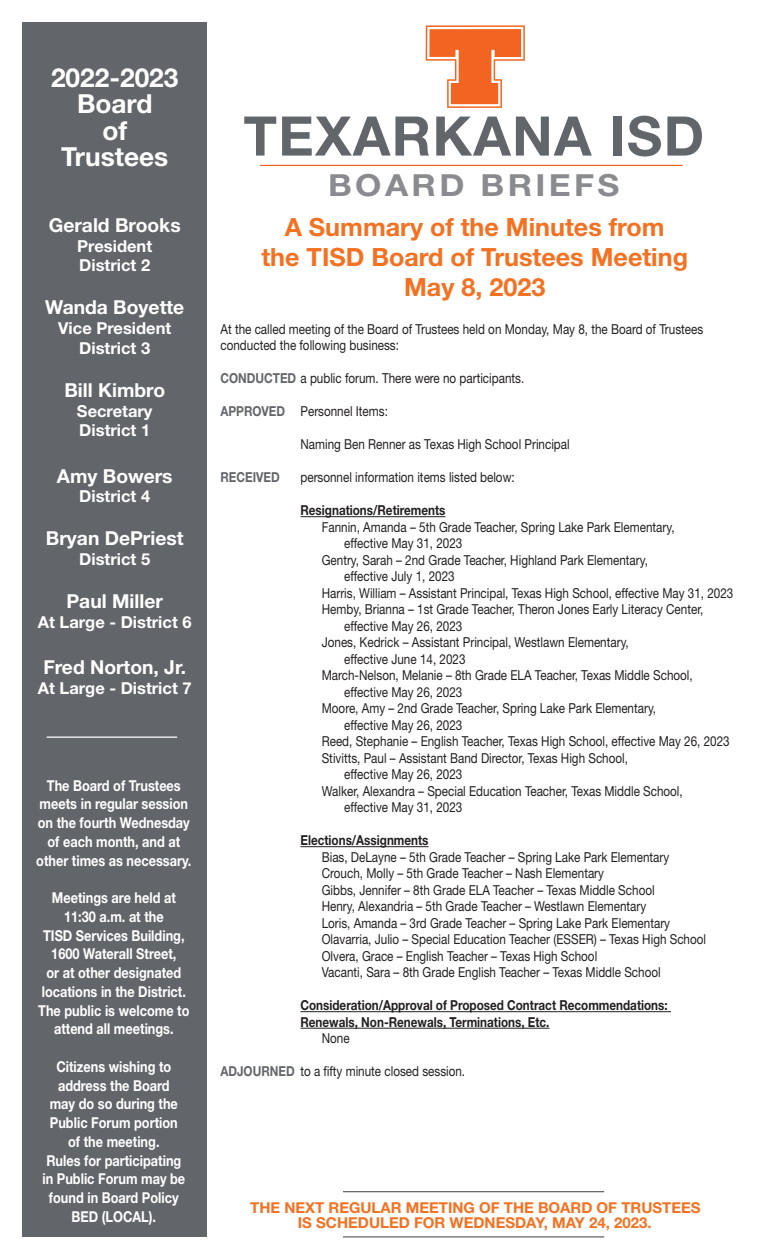
<style>
.page{position:relative;width:765px;height:1260px;background:#fff}
.page>*{position:absolute;margin:0;border:0;box-sizing:border-box;transform-origin:0 0}
.t1{font:700 54.62px "Helvetica Neue LT Std";letter-spacing:.025em;color:#62656a}
.t2{font:700 30.38px "Helvetica Neue LT Std";letter-spacing:.1em;color:#898b8e;scale:1.11 1}
.t3{font:700 26.25px/26.2px "Helvetica Neue LT Std";color:#fff;text-align:center}
.t4{font:700 25.12px/30.1px "Helvetica Neue LT Std";color:#f37121;text-align:center}
.t5{font:700 19.25px "Helvetica Neue LT Std";color:#fff}
.t6{font:700 16.5px/19.8px "Helvetica Neue LT Std";color:#fff}
.t7{font:700 15px/18.8px "Helvetica Neue LT Std";color:#fff;text-align:center;scale:.85 1}
.t8{font:700 15px/15px "Helvetica Neue LT Std";color:#f37121;text-align:center}
.t9{font:13.75px/16.5px "Helvetica Neue LT Std";color:#231f20;scale:.85 1}
.t10{font:700 13.75px/16.5px "Helvetica Neue LT Std";color:#231f20;scale:.85 1}
.t11{font:700 13.75px "Helvetica Neue LT Std";color:#62656a;scale:.85 1}
.s1{font-weight:700;color:#62656a}
</style>
<div class="page">
<hr style="left:300px;top:516px;width:145px;height:1px;background:#231f20">
<hr style="left:300px;top:846px;width:129px;height:1px;background:#231f20">
<hr style="left:300px;top:1011px;width:371px;height:1px;background:#231f20">
<hr style="left:300px;top:1028px;width:250px;height:1px;background:#231f20">
<svg style="left:425px;top:25px;width:100px;height:83px"></svg>
<hr style="left:260px;top:165px;width:423px;height:1px;background:#f26421">
<div style="left:22px;top:22px;width:185px;height:1216px;background:#62656a"></div>
<hr style="left:47px;top:737px;width:130px;height:1px;background:#fff">
<hr style="left:343px;top:1191px;width:261px;height:1px;background:#62656a">
<hr style="left:343px;top:1236px;width:261px;height:2px;background:#62656a">
<h3 class="t3" style="left:51px;top:64px;width:129px">2022-2023<br>Board<br>of<br>Trustees</h3>
<h3 class="t5" style="left:49px;top:213px;width:133px">Gerald Brooks</h3>
<p class="t6" style="left:77px;top:236px;width:76px">President<br>District 2</p>
<h3 class="t5" style="left:45px;top:296px;width:141px">Wanda Boyette</h3>
<p class="t6" style="left:58px;top:318px;width:115px;text-align:center">Vice President<br>District 3</p>
<h3 class="t5" style="left:64px;top:378px;width:102px">Bill Kimbro</h3>
<p class="t6" style="left:77px;top:401px;width:77px">Secretary<br>District 1</p>
<h3 class="t5" style="left:57px;top:464px;width:117px">Amy Bowers</h3>
<p class="t6" style="left:79px;top:486px;width:72px">District 4</p>
<h3 class="t5" style="left:46px;top:527px;width:139px">Bryan DePriest</h3>
<p class="t6" style="left:79px;top:549px;width:72px">District 5</p>
<h3 class="t5" style="left:66px;top:589px;width:98px">Paul Miller</h3>
<p class="t6" style="left:38px;top:612px;width:155px">At Large - District 6</p>
<h3 class="t5" style="left:43px;top:655px;width:144px">Fred Norton, Jr.</h3>
<p class="t6" style="left:38px;top:678px;width:155px">At Large - District 7</p>
<p class="t7" style="left:36px;top:776px;width:184px">The Board of Trustees meets in regular session on the fourth Wednesday of each month, and at other times as necessary.</p>
<p class="t7" style="left:38px;top:888px;width:179px">Meetings are held at<br>11:30 a.m. at the<br>TISD Services Building,<br>1600 Waterall Street,<br>or at other designated locations in the District.<br>The public is welcome to attend all meetings.</p>
<p class="t7" style="left:42px;top:1057px;width:169px">Citizens wishing to address the Board<br>may do so during the<br>Public Forum portion of the meeting.<br>Rules for participating in Public Forum may be found in Board Policy<br>BED (LOCAL).</p>
<h1 class="t1" style="left:244px;top:102px;width:462px">TEXARKANA ISD</h1>
<h2 class="t2" style="left:328px;top:166px;width:264px">BOARD BRIEFS</h2>
<h3 class="t4" style="left:261px;top:211px;width:428px">A Summary of the Minutes from<br>the TISD Board of Trustees Meeting<br>May 8, 2023</h3>
<p class="t9" style="left:220px;top:320px;width:569px">At the called meeting of the Board of Trustees held on Monday, May 8, the Board of Trustees conducted the following business:</p>
<p class="t9" style="left:220px;top:370px;width:359px"><span class="s1">CONDUCTED</span> a public forum. There were no participants.</p>
<p class="t9" style="left:220px;top:403px;width:199px"><span class="s1">APPROVED</span> Personnel Items:</p>
<p class="t9" style="left:301px;top:436px;width:318px">Naming Ben Renner as Texas High School Principal</p>
<p class="t11" style="left:220px;top:469px;width:71px">RECEIVED</p>
<p class="t9" style="left:301px;top:469px;width:254px">personnel information items listed below:</p>
<p class="t10" style="left:301px;top:502px;width:172px">Resignations/Retirements</p>
<p class="t9" style="left:322px;top:518px;width:417px">Fannin, Amanda – 5th Grade Teacher, Spring Lake Park Elementary,</p>
<p class="t9" style="left:344px;top:535px;width:141px">effective May 31, 2023</p>
<p class="t9" style="left:322px;top:551px;width:385px">Gentry, Sarah – 2nd Grade Teacher, Highland Park Elementary,</p>
<p class="t9" style="left:344px;top:568px;width:131px">effective July 1, 2023</p>
<p class="t9" style="left:322px;top:584px;width:486px">Harris, William – Assistant Principal, Texas High School, effective May 31, 2023</p>
<p class="t9" style="left:322px;top:601px;width:451px">Hemby, Brianna – 1st Grade Teacher, Theron Jones Early Literacy Center,</p>
<p class="t9" style="left:344px;top:617px;width:141px">effective May 26, 2023</p>
<p class="t9" style="left:322px;top:634px;width:363px">Jones, Kedrick – Assistant Principal, Westlawn Elementary,</p>
<p class="t9" style="left:344px;top:650px;width:144px">effective June 14, 2023</p>
<p class="t9" style="left:322px;top:667px;width:438px">March-Nelson, Melanie – 8th Grade ELA Teacher, Texas Middle School,</p>
<p class="t9" style="left:344px;top:683px;width:141px">effective May 26, 2023</p>
<p class="t9" style="left:322px;top:700px;width:395px">Moore, Amy – 2nd Grade Teacher, Spring Lake Park Elementary,</p>
<p class="t9" style="left:344px;top:716px;width:141px">effective May 26, 2023</p>
<p class="t9" style="left:322px;top:733px;width:482px">Reed, Stephanie – English Teacher, Texas High School, effective May 26, 2023</p>
<p class="t9" style="left:322px;top:749px;width:362px">Stivitts, Paul – Assistant Band Director, Texas High School,</p>
<p class="t9" style="left:344px;top:766px;width:141px">effective May 26, 2023</p>
<p class="t9" style="left:322px;top:782px;width:426px">Walker, Alexandra – Special Education Teacher, Texas Middle School,</p>
<p class="t9" style="left:344px;top:799px;width:141px">effective May 31, 2023</p>
<p class="t10" style="left:301px;top:832px;width:152px">Elections/Assignments</p>
<p class="t9" style="left:322px;top:848px;width:454px">Bias, DeLayne – 5th Grade Teacher – Spring Lake Park Elementary Crouch, Molly – 5th Grade Teacher – Nash Elementary<br>Gibbs, Jennifer – 8th Grade ELA Teacher – Texas Middle School<br>Henry, Alexandria – 5th Grade Teacher – Westlawn Elementary<br>Loris, Amanda – 3rd Grade Teacher – Spring Lake Park Elementary Olavarria, Julio – Special Education Teacher (ESSER) – Texas High School Olvera, Grace – English Teacher – Texas High School<br>Vacanti, Sara – 8th Grade English Teacher – Texas Middle School</p>
<p class="t10" style="left:301px;top:997px;width:434px">Consideration/Approval of Proposed Contract Recommendations:<br>Renewals, Non-Renewals, Terminations, Etc.</p>
<p class="t9" style="left:322px;top:1030px;width:34px">None</p>
<p class="t9" style="left:220px;top:1063px;width:289px"><span class="s1">ADJOURNED</span> to a fifty minute closed session.</p>
<p class="t8" style="left:250px;top:1200px;width:452px">THE NEXT REGULAR MEETING OF THE BOARD OF TRUSTEES<br>IS SCHEDULED FOR WEDNESDAY, MAY 24, 2023.</p>
</div>
